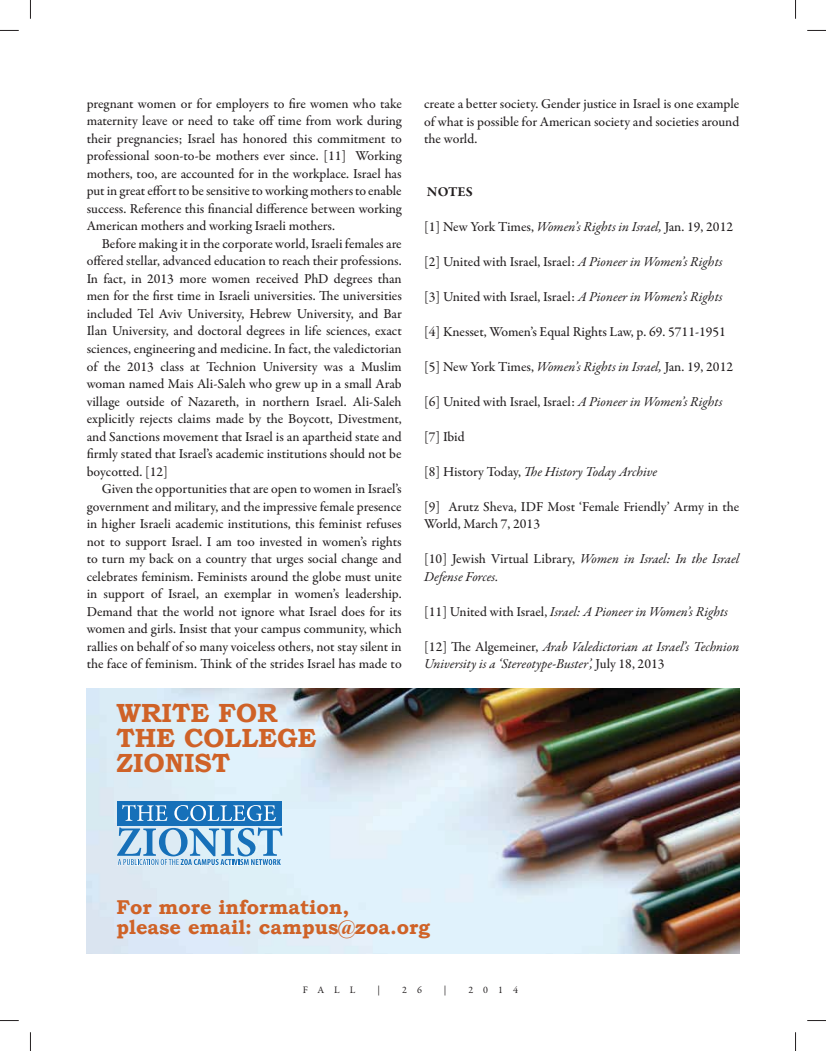
<style>
.page{position:relative;width:826px;height:1051px;background:#fff}
.page>*{position:absolute;margin:0;border:0;box-sizing:border-box;transform-origin:0 0}
.t1{font:700 26.25px/25px "Bookman Old Style";color:#cf6227}
.t2{font:700 20px/20px "Bookman Old Style";color:#cf6227}
.t3{font:500 13.75px/17.5px "Garamond Premr Pro";color:#231f20;text-align:justify}
.t4{font:italic 13.75px/17.5px "Garamond Premr Pro";color:#231f20}
.t5{font:700 13.75px "Garamond Premr Pro";letter-spacing:.005em;color:#231f20}
.t6{font:10px "Garamond Premr Pro";letter-spacing:1em;color:#231f20}
.s1{font-weight:400;font-style:italic}
.s2{font-weight:500;font-style:normal}
</style>
<div class="page">
<img style="left:87px;top:688px;width:652px;height:265px">
<div style="left:118px;top:801px;width:164px;height:25px;background:#1670b9"></div>
<svg style="left:122px;top:805px;width:45px;height:16px"></svg>
<svg style="left:174px;top:805px;width:102px;height:16px"></svg>
<svg style="left:117px;top:827px;width:165px;height:39px;background:#9bc3e1"></svg>
<svg style="left:0;top:30px;width:19px;height:1px"></svg>
<svg style="left:807px;top:30px;width:19px;height:1px"></svg>
<svg style="left:0;top:1020px;width:19px;height:1px"></svg>
<svg style="left:807px;top:1020px;width:19px;height:1px"></svg>
<svg style="left:30px;top:0;width:1px;height:19px"></svg>
<svg style="left:30px;top:1032px;width:1px;height:19px"></svg>
<svg style="left:795px;top:0;width:1px;height:19px"></svg>
<svg style="left:795px;top:1032px;width:1px;height:19px"></svg>
<p class="t3" style="left:87px;top:96px;width:317px">pregnant women or for employers to fire women who take maternity leave or need to take off time from work during their pregnancies; Israel has honored this commitment to professional soon-to-be mothers ever since. [11] Working mothers, too, are accounted for in the workplace. Israel has put in great effort to be sensitive to working mothers to enable success. Reference this financial difference between working American mothers and working Israeli mothers.</p>
<p class="t3" style="left:87px;top:236px;width:317px;text-indent:15px">Before making it in the corporate world, Israeli females are offered stellar, advanced education to reach their professions.<br>In fact, in 2013 more women received PhD degrees than men for the first time in Israeli universities. The universities included Tel Aviv University, Hebrew University, and Bar Ilan University, and doctoral degrees in life sciences, exact sciences, engineering and medicine. In fact, the valedictorian of the 2013 class at Technion University was a Muslim woman named Mais Ali-Saleh who grew up in a small Arab village outside of Nazareth, in northern Israel. Ali-Saleh explicitly rejects claims made by the Boycott, Divestment, and Sanctions movement that Israel is an apartheid state and firmly stated that Israel’s academic institutions should not be boycotted. [12]</p>
<p class="t3" style="left:87px;top:481px;width:317px;text-indent:15px">Given the opportunities that are open to women in Israel’s government and military, and the impressive female presence in higher Israeli academic institutions, this feminist refuses not to support Israel. I am too invested in women’s rights to turn my back on a country that urges social change and celebrates feminism. Feminists around the globe must unite in support of Israel, an exemplar in women’s leadership.<br>Demand that the world not ignore what Israel does for its women and girls. Insist that your campus community, which rallies on behalf of so many voiceless others, not stay silent in the face of feminism. Think of the strides Israel has made to</p>
<h1 class="t1" style="left:116px;top:700px;width:202px">WRITE FOR<br>THE COLLEGE<br>ZIONIST</h1>
<p class="t3" style="left:424px;top:96px;width:317px">create a better society. Gender justice in Israel is one example of what is possible for American society and societies around the world.</p>
<p class="t5" style="left:427px;top:186px;width:47px">NOTES</p>
<p class="t3" style="left:424px;top:219px;width:310px">[1] New York Times, <span class="s1">Women’s Rights in Israel,</span> Jan. 19, 2012</p>
<p class="t3" style="left:424px;top:254px;width:300px">[2] United with Israel, Israel: <span class="s1">A Pioneer in Women’s Rights</span></p>
<p class="t3" style="left:424px;top:289px;width:300px">[3] United with Israel, Israel: <span class="s1">A Pioneer in Women’s Rights</span></p>
<p class="t3" style="left:424px;top:324px;width:303px">[4] Knesset, Women’s Equal Rights Law, p. 69. 5711-1951</p>
<p class="t3" style="left:424px;top:359px;width:310px">[5] New York Times, <span class="s1">Women’s Rights in Israel,</span> Jan. 19, 2012</p>
<p class="t3" style="left:424px;top:394px;width:300px">[6] United with Israel, Israel: <span class="s1">A Pioneer in Women’s Rights</span></p>
<p class="t3" style="left:424px;top:429px;width:42px">[7] Ibid</p>
<p class="t4" style="left:424px;top:464px;width:234px"><span class="s2">[8] History Today,</span> The History Today Archive</p>
<p class="t3" style="left:424px;top:499px;width:317px">[9] Arutz Sheva, IDF Most ‘Female Friendly’ Army in the<br>World, March 7, 2013</p>
<p class="t4" style="left:424px;top:551px;width:316px"><span class="s2">[10] Jewish Virtual Library,</span> Women in Israel: In the Israel<br>Defense Forces.</p>
<p class="t4" style="left:424px;top:604px;width:305px"><span class="s2">[11] United with Israel,</span> Israel: A Pioneer in Women’s Rights</p>
<p class="t4" style="left:424px;top:639px;width:317px"><span class="s2">[12] The Algemeiner,</span> Arab Valedictorian at Israel’s Technion<br>University is a ‘Stereotype-Buster’, <span class="s2">July 18, 2013</span></p>
<h2 class="t2" style="left:116px;top:897px;width:315px">For more information,<br>please email: campus@zoa.org</h2>
<p class="t6" style="left:303px;top:986px;width:54px">FALL</p>
<p class="t6" style="left:378px;top:986px;width:4px">|</p>
<p class="t6" style="left:402px;top:986px;width:21px">2 6</p>
<p class="t6" style="left:444px;top:986px;width:4px">|</p>
<p class="t6" style="left:468px;top:986px;width:51px">2014</p>
</div>
